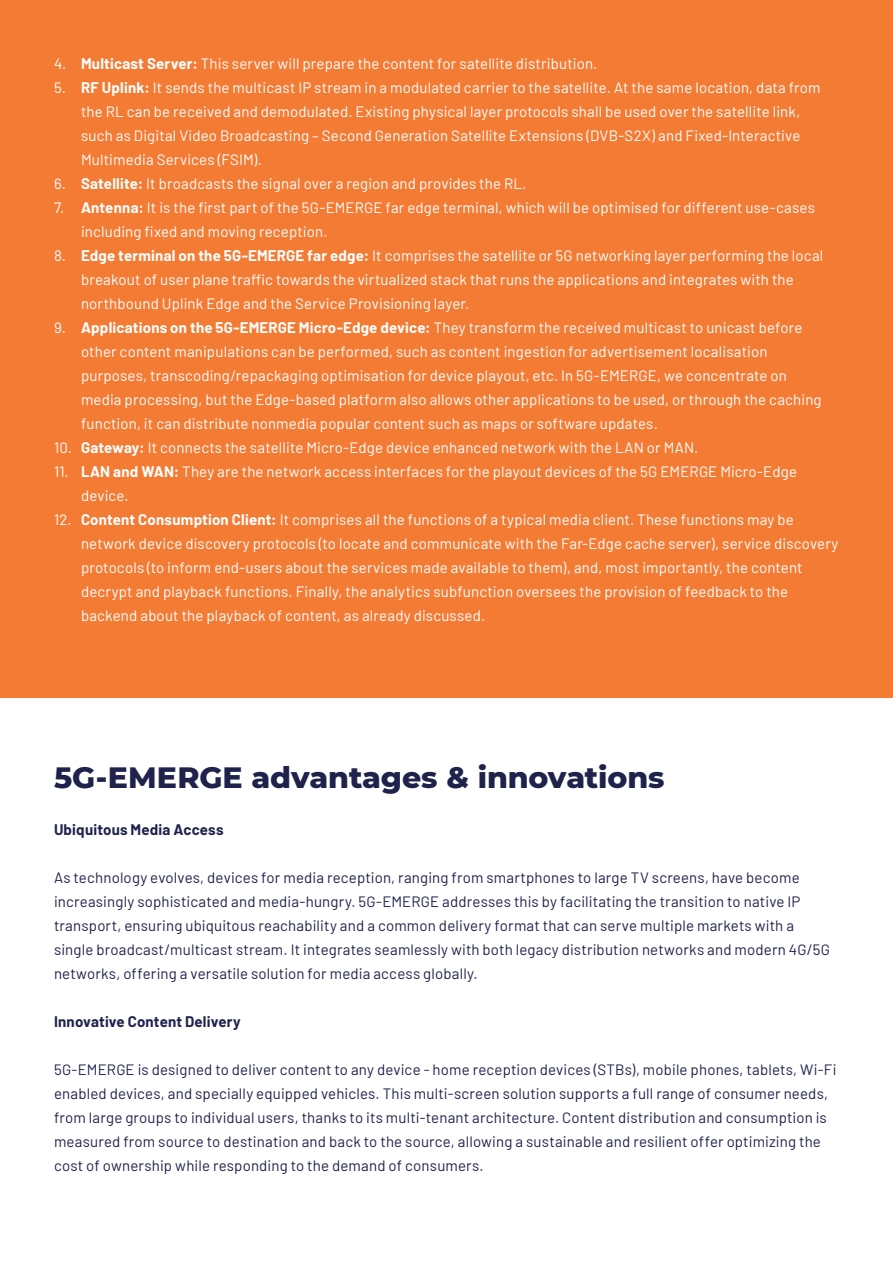
<style>
.page{position:relative;width:893px;height:1263px;background:#fff}
.page>*{position:absolute;margin:0;border:0;box-sizing:border-box;transform-origin:0 0}
.Title_2{font:800 30px "Montserrat";letter-spacing:-.005em;color:#1f234c}
.t1{font:15px/24px "Barlow";letter-spacing:.01em;color:#fff}
.Body_2{font:15px/24px "Barlow";letter-spacing:.01em;color:#1f234c}
.Body_2-2{font:700 15px "Barlow";letter-spacing:.01em;color:#1f234c}
.s1{font-weight:700}
</style>
<div class="page">
<div style="left:0;top:0;width:893px;height:697px;background:#f37b34"></div>
<p class="t1" style="left:54px;top:50px;width:545px">4. <span class="s1">Multicast Server:</span> This server will prepare the content for satellite distribution.</p>
<p class="t1" style="left:81px;top:74px;width:741px;text-indent:-27px">5. <span class="s1">RF Uplink:</span> It sends the multicast IP stream in a modulated carrier to the satellite. At the same location, data from the RL can be received and demodulated. Existing physical layer protocols shall be used over the satellite link, such as Digital Video Broadcasting – Second Generation Satellite Extensions (DVB-S2X) and Fixed-Interactive Multimedia Services (FSIM).</p>
<p class="t1" style="left:54px;top:170px;width:474px">6. <span class="s1">Satellite:</span> It broadcasts the signal over a region and provides the RL.</p>
<p class="t1" style="left:81px;top:194px;width:735px;text-indent:-27px">7. <span class="s1">Antenna:</span> It is the first part of the 5G-EMERGE far edge terminal, which will be optimised for different use-cases including fixed and moving reception.</p>
<p class="t1" style="left:81px;top:242px;width:744px;text-indent:-27px">8. <span class="s1">Edge terminal on the 5G-EMERGE far edge:</span> It comprises the satellite or 5G networking layer performing the local breakout of user plane traffic towards the virtualized stack that runs the applications and integrates with the northbound Uplink Edge and the Service Provisioning layer.</p>
<p class="t1" style="left:81px;top:314px;width:742px;text-indent:-27px">9. <span class="s1">Applications on the 5G-EMERGE Micro-Edge device:</span> They transform the received multicast to unicast before other content manipulations can be performed, such as content ingestion for advertisement localisation purposes, transcoding/repackaging optimisation for device playout, etc. In 5G-EMERGE, we concentrate on media processing, but the Edge-based platform also allows other applications to be used, or through the caching function, it can distribute nonmedia popular content such as maps or software updates.</p>
<p class="t1" style="left:54px;top:434px;width:646px">10. <span class="s1">Gateway:</span> It connects the satellite Micro-Edge device enhanced network with the LAN or MAN.</p>
<p class="t1" style="left:81px;top:458px;width:717px;text-indent:-27px">11. <span class="s1">LAN and WAN:</span> They are the network access interfaces for the playout devices of the 5G EMERGE Micro-Edge device.</p>
<p class="t1" style="left:81px;top:506px;width:759px;text-indent:-27px">12. <span class="s1">Content Consumption Client:</span> It comprises all the functions of a typical media client. These functions may be network device discovery protocols (to locate and communicate with the Far-Edge cache server), service discovery protocols (to inform end-users about the services made available to them), and, most importantly, the content decrypt and playback functions. Finally, the analytics subfunction oversees the provision of feedback to the backend about the playback of content, as already discussed.</p>
<p class="Title_2" style="left:54px;top:755px;width:612px">5G-EMERGE advantages &amp; innovations</p>
<p class="Body_2-2" style="left:54px;top:818px;width:171px">Ubiquitous Media Access</p>
<p class="Body_2" style="left:54px;top:864px;width:778px">As technology evolves, devices for media reception, ranging from smartphones to large TV screens, have become increasingly sophisticated and media-hungry. 5G-EMERGE addresses this by facilitating the transition to native IP transport, ensuring ubiquitous reachability and a common delivery format that can serve multiple markets with a single broadcast/multicast stream. It integrates seamlessly with both legacy distribution networks and modern 4G/5G networks, offering a versatile solution for media access globally.</p>
<p class="Body_2-2" style="left:54px;top:1010px;width:188px">Innovative Content Delivery</p>
<p class="Body_2" style="left:54px;top:1056px;width:784px">5G-EMERGE is designed to deliver content to any device - home reception devices (STBs), mobile phones, tablets, Wi-Fi enabled devices, and specially equipped vehicles. This multi-screen solution supports a full range of consumer needs, from large groups to individual users, thanks to its multi-tenant architecture. Content distribution and consumption is measured from source to destination and back to the source, allowing a sustainable and resilient offer optimizing the cost of ownership while responding to the demand of consumers.</p>
</div>
